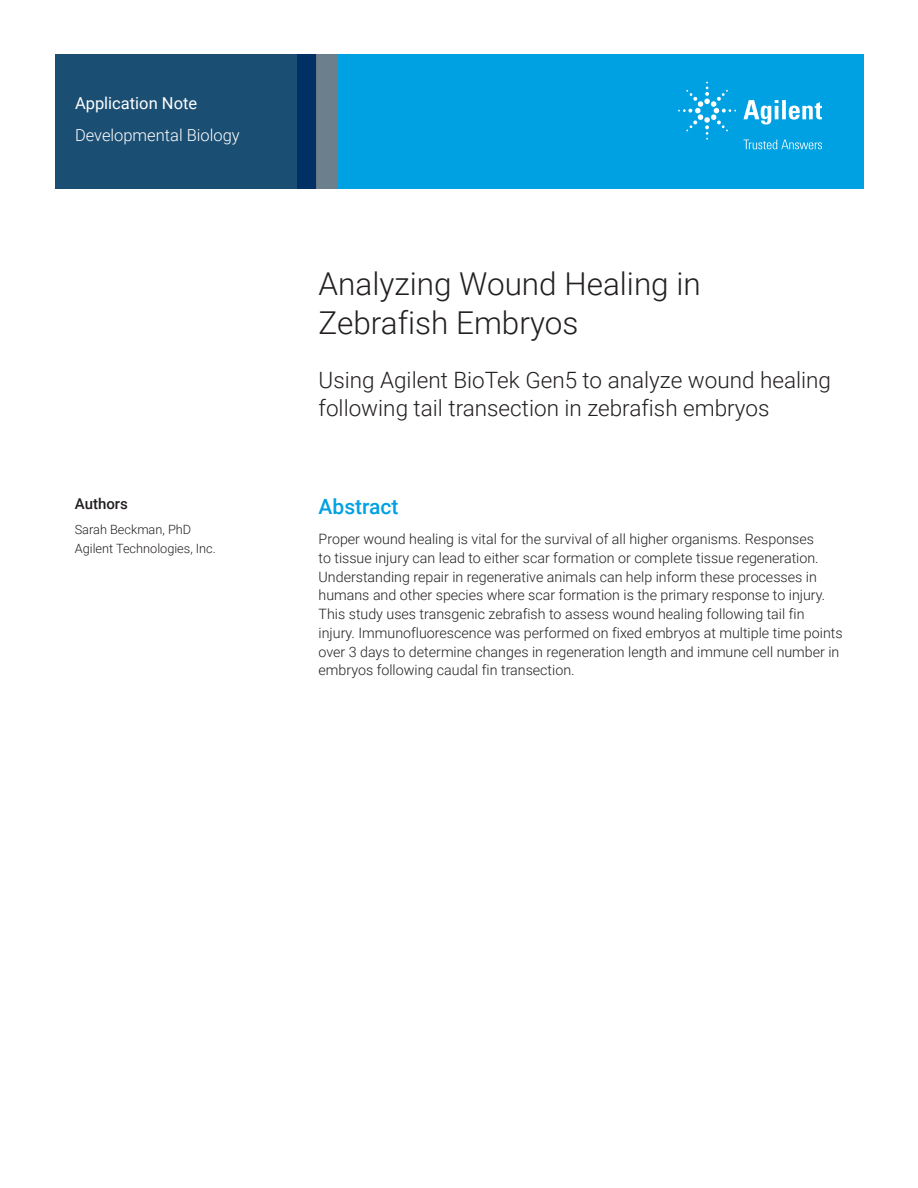
<style>
.page{position:relative;width:918px;height:1188px;background:#fff}
.page>*{position:absolute;margin:0;border:0;box-sizing:border-box;transform-origin:0 0}
.t1{font:300 31.5px/39px "Roboto";color:#231f20}
.Subtitle{font:300 22.5px/28.5px "Roboto";color:#231f20}
.Header_1{font:500 21px "Roboto";color:#00a1e3}
.Area_Identifier{font:300 16.5px "Roboto";color:#fff}
.Doctype{font:16.5px "Roboto";color:#fff}
.DATA_author_title{font:500 15px "Roboto";color:#231f20}
.Text{font:300 14.25px/18.8px "Roboto";color:#231f20}
.DATA_author_name___i{font:300 12.75px/18.8px "Roboto";color:#231f20}
</style>
<div class="page">
<div style="left:297px;top:54px;width:567px;height:135px;background:#00a1e3"></div>
<svg style="left:55px;top:54px;width:261px;height:135px;background:#184b71"></svg>
<div style="left:316px;top:54px;width:22px;height:135px;background:#6b808c"></div>
<svg style="left:743px;top:100px;width:79px;height:25px"></svg>
<svg style="left:678px;top:82px;width:58px;height:58px"></svg>
<svg style="left:744px;top:140px;width:78px;height:9px"></svg>
<p class="Doctype" style="left:75px;top:91px;width:124px">Application Note</p>
<p class="Area_Identifier" style="left:75px;top:124px;width:166px">Developmental Biology</p>
<p class="DATA_author_title" style="left:75px;top:493px;width:55px">Authors</p>
<p class="DATA_author_name___i" style="left:75px;top:519px;width:143px">Sarah Beckman, PhD<br>Agilent Technologies, Inc.</p>
<p class="t1" style="left:319px;top:263px;width:384px">Analyzing Wound Healing in<br>Zebrafish Embryos</p>
<p class="Subtitle" style="left:319px;top:365px;width:514px">Using Agilent BioTek Gen5 to analyze wound healing following tail transection in zebrafish embryos</p>
<p class="Header_1" style="left:319px;top:491px;width:82px">Abstract</p>
<p class="Text" style="left:319px;top:529px;width:526px">Proper wound healing is vital for the survival of all higher organisms. Responses<br>to tissue injury can lead to either scar formation or complete tissue regeneration.<br>Understanding repair in regenerative animals can help inform these processes in humans and other species where scar formation is the primary response to injury.<br>This study uses transgenic zebrafish to assess wound healing following tail fin injury. Immunofluorescence was performed on fixed embryos at multiple time points over 3 days to determine changes in regeneration length and immune cell number in embryos following caudal fin transection.</p>
</div>
